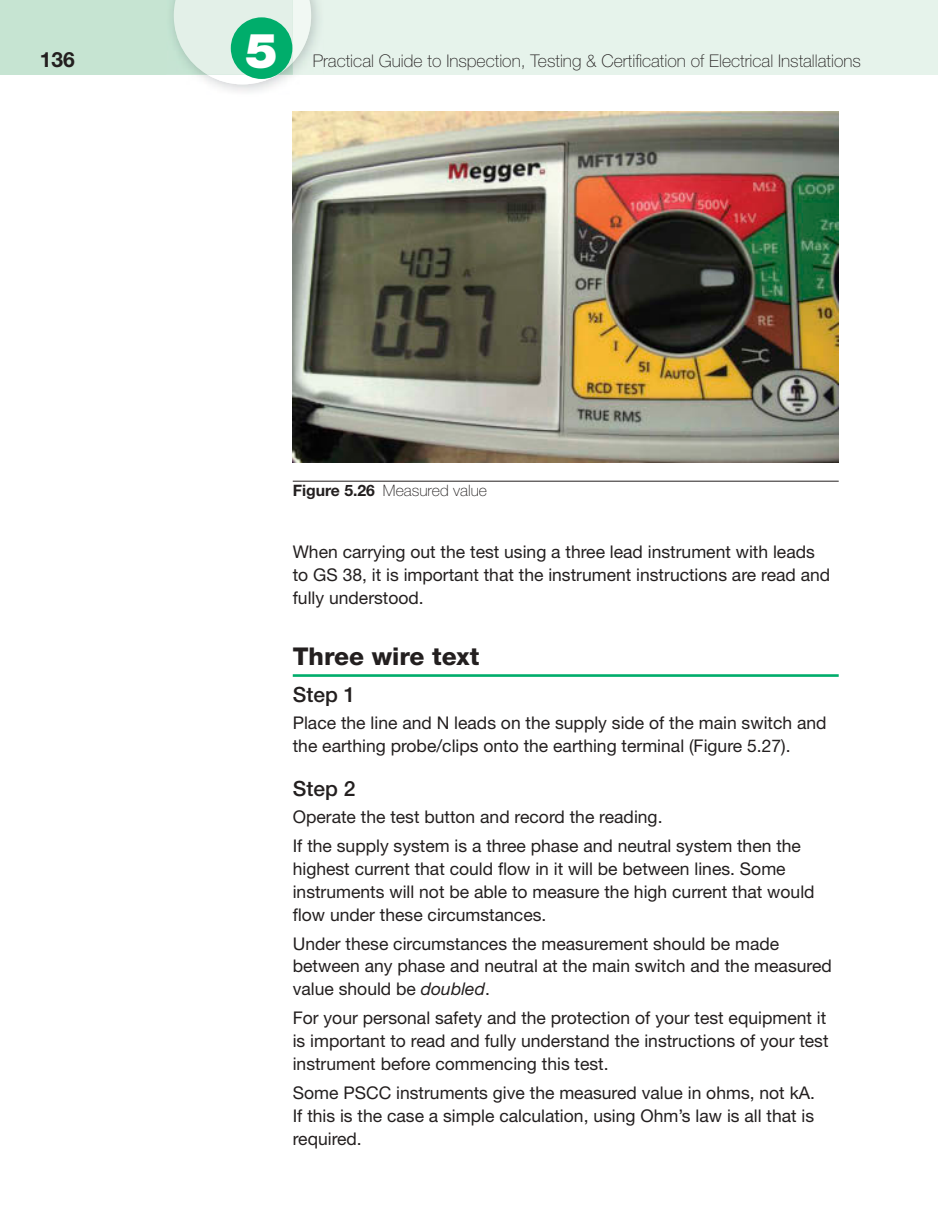
<style>
.page{position:relative;width:938px;height:1221px;background:#fff}
.page>*{position:absolute;margin:0;border:0;box-sizing:border-box;transform-origin:0 0}
.t1{font:900 48.3px "Helvetica Neue";color:#fff}
.t2{font:800 24.5px "Helvetica Neue";color:#231f1f}
.t3{font:500 21px "Helvetica Neue";color:#231f1f}
.t4{font:700 21px "Helvetica Neue";color:#231f1f}
.t5{font:17.5px/22.8px "Helvetica Neue";color:#231f1f}
.t6{font:100 17.5px "Helvetica Neue";color:#231f1f}
.t7{font:100 15.75px "Helvetica Neue";color:#231f1f}
.s1{font-weight:700}
.s2{font-style:italic}
</style>
<div class="page">
<hr style="left:293px;top:674px;width:545px;height:2px;background:#00ad6b">
<img style="left:293px;top:111px;width:545px;height:352px">
<hr style="left:293px;top:481px;width:545px;height:1px;background:#231f1f">
<div style="left:0;top:0;width:937px;height:75px;background:#e6f3eb"></div>
<div style="left:0;top:0;width:293px;height:75px;background:#c6e4d2"></div>
<svg style="left:174px;top:0;width:137px;height:84px"></svg>
<div style="left:231px;top:17px;width:61px;height:62px;background:#00ad6b;border-radius:50%"></div>
<p class="t4" style="left:40px;top:52px;width:37px">136</p>
<h1 class="t1" style="left:245px;top:33px;width:34px">5</h1>
<p class="t6" style="left:313px;top:54px;width:549px">Practical Guide to Inspection, Testing &amp; Certification of Electrical Installations</p>
<p class="t7" style="left:293px;top:485px;width:196px"><span class="s1">Figure 5.26</span> Measured value</p>
<p class="t5" style="left:293px;top:542px;width:539px">When carrying out the test using a three lead instrument with leads to GS 38, it is important that the instrument instructions are read and fully understood.</p>
<h2 class="t2" style="left:293px;top:647px;width:188px">Three wire text</h2>
<p class="t3" style="left:293px;top:686px;width:64px">Step 1</p>
<p class="t5" style="left:293px;top:712px;width:535px">Place the line and N leads on the supply side of the main switch and the earthing probe/clips onto the earthing terminal (Figure 5.27).</p>
<p class="t3" style="left:293px;top:780px;width:64px">Step 2</p>
<p class="t5" style="left:293px;top:803px;width:510px;line-height:29.2px">Operate the test button and record the reading.<br>If the supply system is a three phase and neutral system then the</p>
<p class="t5" style="left:293px;top:859px;width:523px">highest current that could flow in it will be between lines. Some instruments will not be able to measure the high current that would flow under these circumstances.</p>
<p class="t5" style="left:293px;top:933px;width:540px">Under these circumstances the measurement should be made between any phase and neutral at the main switch and the measured value should be <span class="s2">doubled</span>.</p>
<p class="t5" style="left:293px;top:1008px;width:537px">For your personal safety and the protection of your test equipment it is important to read and fully understand the instructions of your test instrument before commencing this test.</p>
<p class="t5" style="left:293px;top:1083px;width:523px;text-align:justify">Some PSCC instruments give the measured value in ohms, not kA.<br>If this is the case a simple calculation, using Ohm’s law is all that is required.</p>
</div>
